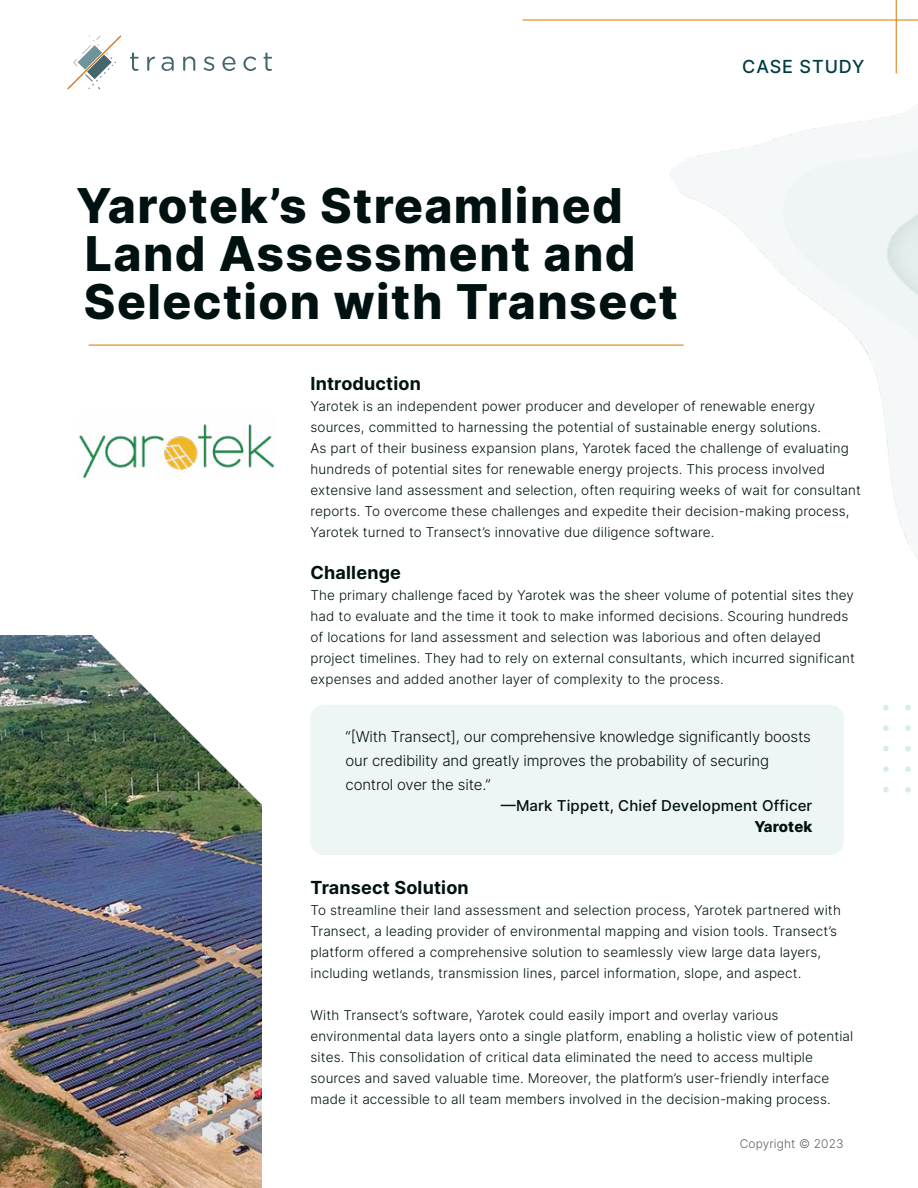
<style>
.page{position:relative;width:918px;height:1188px;background:#fff}
.page>*{position:absolute;margin:0;border:0;box-sizing:border-box;transform-origin:0 0}
.t1{font:800 48px/48px "Inter";letter-spacing:.03em;color:#011}
.t2{font:700 18px "Inter";letter-spacing:.01em;color:#011}
.t3{font:500 18px "Inter";letter-spacing:.05em;color:#003d40}
.t4{font:300 15px/24px "Inter";letter-spacing:-.01em;color:#011}
.t5{font:500 15px "Inter";letter-spacing:.01em;color:#011}
.t6{font:800 15px "Inter";letter-spacing:.005em;color:#011}
.t7{font:300 13.5px/21px "Inter";letter-spacing:.01em;color:#011}
.t8{font:300 12px "Inter";letter-spacing:.01em;color:#616161}
</style>
<div class="page">
<img style="left:667px;top:8px;width:251px;height:703px">
<svg style="left:67px;top:35px;width:55px;height:55px"></svg>
<svg style="left:130px;top:52px;width:9px;height:19px"></svg>
<svg style="left:147px;top:57px;width:8px;height:14px"></svg>
<svg style="left:161px;top:57px;width:13px;height:14px"></svg>
<svg style="left:183px;top:56px;width:12px;height:15px"></svg>
<svg style="left:204px;top:57px;width:10px;height:14px"></svg>
<svg style="left:222px;top:56px;width:14px;height:15px"></svg>
<svg style="left:243px;top:56px;width:13px;height:15px"></svg>
<svg style="left:263px;top:52px;width:9px;height:19px"></svg>
<svg style="left:883px;top:725px;width:6px;height:6px"></svg>
<svg style="left:883px;top:705px;width:6px;height:5px"></svg>
<svg style="left:905px;top:725px;width:6px;height:6px"></svg>
<svg style="left:905px;top:705px;width:6px;height:5px"></svg>
<svg style="left:883px;top:787px;width:6px;height:6px"></svg>
<svg style="left:883px;top:766px;width:6px;height:6px"></svg>
<svg style="left:883px;top:746px;width:6px;height:5px"></svg>
<svg style="left:905px;top:787px;width:6px;height:6px"></svg>
<svg style="left:905px;top:766px;width:6px;height:6px"></svg>
<svg style="left:905px;top:746px;width:6px;height:5px"></svg>
<img style="left:0;top:635px;width:262px;height:553px">
<svg style="left:81px;top:635px;width:181px;height:194px"></svg>
<img style="left:79px;top:424px;width:196px;height:54px">
<div style="left:310px;top:705px;width:534px;height:150px;background:#edf5f5;border-radius:14px"></div>
<hr style="left:523px;top:20px;width:395px;height:1px;background:#de7300">
<hr style="left:89px;top:345px;width:595px;height:1px;background:#de7300">
<hr style="left:896px;top:0;width:1px;height:73px;background:#de7300">
<h1 class="t1" style="left:76px;top:180px;width:603px">Yarotek’s Streamlined<br>Land Assessment and<br>Selection with Transect</h1>
<h2 class="t3" style="left:742px;top:53px;width:124px">CASE STUDY</h2>
<h2 class="t2" style="left:311px;top:370px;width:112px">Introduction</h2>
<p class="t7" style="left:310px;top:395px;width:552px">Yarotek is an independent power producer and developer of renewable energy sources, committed to harnessing the potential of sustainable energy solutions.<br>As part of their business expansion plans, Yarotek faced the challenge of evaluating hundreds of potential sites for renewable energy projects. This process involved extensive land assessment and selection, often requiring weeks of wait for consultant reports. To overcome these challenges and expedite their decision-making process, Yarotek turned to Transect’s innovative due diligence software.</p>
<h2 class="t2" style="left:310px;top:559px;width:92px">Challenge</h2>
<p class="t7" style="left:310px;top:584px;width:546px">The primary challenge faced by Yarotek was the sheer volume of potential sites they had to evaluate and the time it took to make informed decisions. Scouring hundreds of locations for land assessment and selection was laborious and often delayed project timelines. They had to rely on external consultants, which incurred significant expenses and added another layer of complexity to the process.</p>
<p class="t4" style="left:346px;top:724px;width:467px">“[With Transect], our comprehensive knowledge significantly boosts our credibility and greatly improves the probability of securing control over the site.”</p>
<p class="t5" style="left:501px;top:795px;width:313px">—Mark Tippett, Chief Development Officer</p>
<p class="t6" style="left:754px;top:816px;width:60px">Yarotek</p>
<h2 class="t2" style="left:310px;top:874px;width:160px">Transect Solution</h2>
<p class="t7" style="left:310px;top:899px;width:532px">To streamline their land assessment and selection process, Yarotek partnered with Transect, a leading provider of environmental mapping and vision tools. Transect’s platform offered a comprehensive solution to seamlessly view large data layers, including wetlands, transmission lines, parcel information, slope, and aspect.</p>
<p class="t7" style="left:310px;top:1004px;width:544px">With Transect’s software, Yarotek could easily import and overlay various environmental data layers onto a single platform, enabling a holistic view of potential sites. This consolidation of critical data eliminated the need to access multiple sources and saved valuable time. Moreover, the platform’s user-friendly interface made it accessible to all team members involved in the decision-making process.</p>
<p class="t8" style="left:740px;top:1135px;width:105px">Copyright © 2023</p>
</div>
